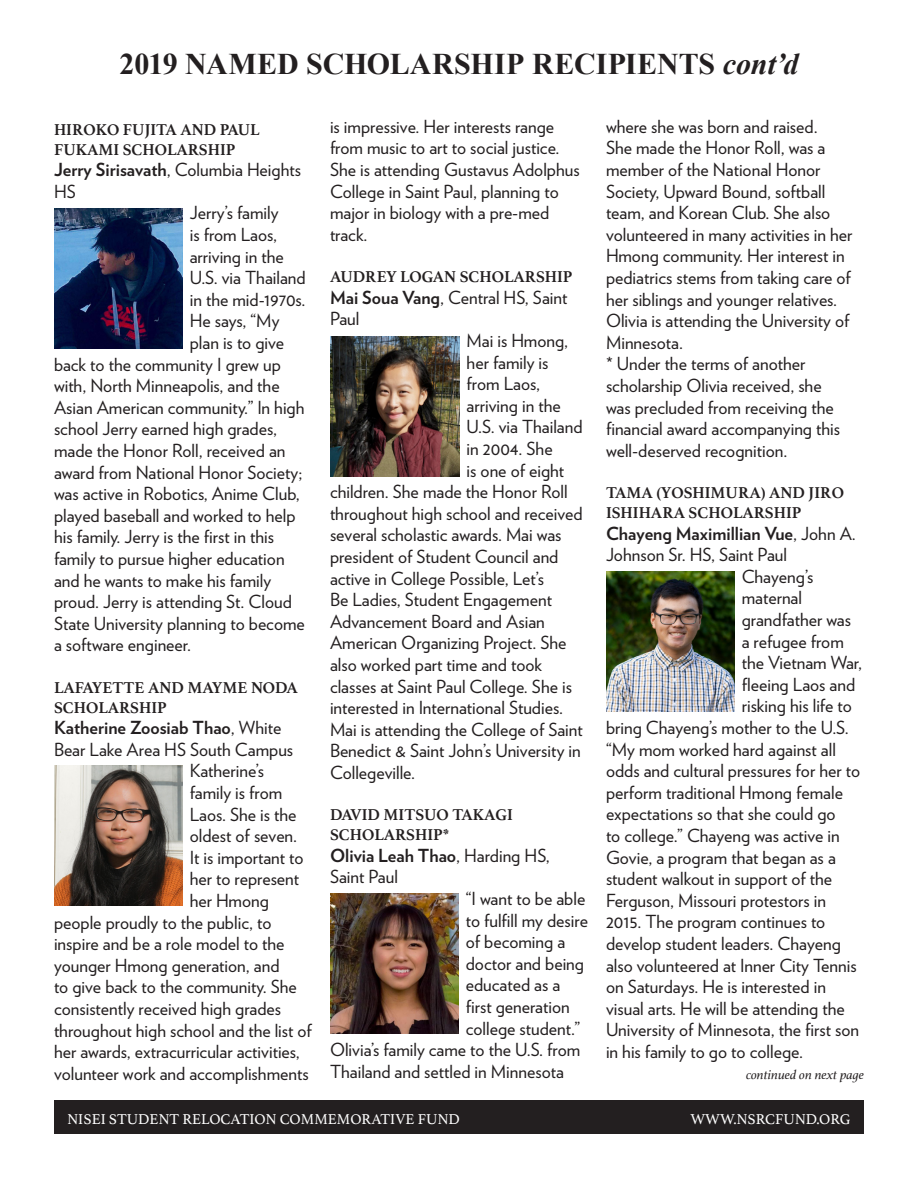
<style>
.page{position:relative;width:918px;height:1188px;background:#fff}
.page>*{position:absolute;margin:0;border:0;box-sizing:border-box;transform-origin:0 0}
.t1{font:700 30px "Times New Roman";letter-spacing:-.005em;color:#231f20}
.t2{font:18px/21.6px "Verlag";color:#231f20}
.Scholarship_Title{font:700 16.5px/19.8px "Athelas";color:#231f20}
.t3{font:15px "Athelas";color:#fff}
.continued{font:italic 13.5px "Athelas";color:#231f20}
.s1{font-style:italic}
.s2{font-weight:700}
</style>
<div class="page">
<div style="left:54px;top:1100px;width:810px;height:34px;background:#231f20"></div>
<img style="left:54px;top:765px;width:129px;height:141px">
<img style="left:54px;top:208px;width:129px;height:140px">
<img style="left:330px;top:893px;width:129px;height:141px">
<img style="left:606px;top:571px;width:129px;height:141px">
<img style="left:331px;top:336px;width:129px;height:141px">
<p class="t1" style="left:120px;top:44px;width:680px">2019 NAMED SCHOLARSHIP RECIPIENTS <span class="s1">cont’d</span></p>
<p class="Scholarship_Title" style="left:54px;top:119px;width:207px">HIROKO FUJITA AND PAUL<br>FUKAMI SCHOLARSHIP</p>
<p class="t2" style="left:54px;top:158px;width:249px"><span class="s2">Jerry Sirisavath</span>, Columbia Heights<br>HS</p>
<p class="t2" style="left:190px;top:201px;width:90px">Jerry’s family</p>
<p class="t2" style="left:190px;top:223px;width:89px">is from Laos,</p>
<p class="t2" style="left:190px;top:244px;width:96px">arriving in the</p>
<p class="t2" style="left:190px;top:266px;width:117px">U.S. via Thailand</p>
<p class="t2" style="left:190px;top:288px;width:117px">in the mid-1970s.</p>
<p class="t2" style="left:190px;top:309px;width:91px">He says, “My</p>
<p class="t2" style="left:190px;top:331px;width:96px">plan is to give</p>
<p class="t2" style="left:54px;top:352px;width:228px">back to the community I grew up</p>
<p class="t2" style="left:54px;top:374px;width:227px">with, North Minneapolis, and the</p>
<p class="t2" style="left:54px;top:396px;width:252px">Asian American community.” In high</p>
<p class="t2" style="left:54px;top:417px;width:225px">school Jerry earned high grades,</p>
<p class="t2" style="left:54px;top:439px;width:233px">made the Honor Roll, received an</p>
<p class="t2" style="left:54px;top:460px;width:250px">award from National Honor Society;</p>
<p class="t2" style="left:54px;top:482px;width:247px">was active in Robotics, Anime Club,</p>
<p class="t2" style="left:54px;top:504px;width:243px">played baseball and worked to help</p>
<p class="t2" style="left:54px;top:525px;width:222px">his family. Jerry is the first in this</p>
<p class="t2" style="left:54px;top:547px;width:232px">family to pursue higher education</p>
<p class="t2" style="left:54px;top:568px;width:219px">and he wants to make his family</p>
<p class="t2" style="left:54px;top:590px;width:239px">proud. Jerry is attending St. Cloud</p>
<p class="t2" style="left:54px;top:612px;width:252px">State University planning to become</p>
<p class="t2" style="left:54px;top:633px;width:139px">a software engineer.</p>
<p class="Scholarship_Title" style="left:54px;top:677px;width:245px">LAFAYETTE AND MAYME NODA<br>SCHOLARSHIP</p>
<p class="t2" style="left:54px;top:716px;width:241px"><span class="s2">Katherine Zoosiab Thao</span>, White<br>Bear Lake Area HS South Campus</p>
<p class="t2" style="left:190px;top:759px;width:76px">Katherine’s</p>
<p class="t2" style="left:190px;top:781px;width:94px">family is from</p>
<p class="t2" style="left:190px;top:802px;width:108px">Laos. She is the</p>
<p class="t2" style="left:190px;top:824px;width:109px">oldest of seven.</p>
<p class="t2" style="left:190px;top:846px;width:115px">It is important to</p>
<p class="t2" style="left:190px;top:867px;width:111px">her to represent</p>
<p class="t2" style="left:190px;top:889px;width:81px">her Hmong</p>
<p class="t2" style="left:54px;top:910px;width:219px">people proudly to the public, to</p>
<p class="t2" style="left:54px;top:932px;width:232px">inspire and be a role model to the</p>
<p class="t2" style="left:54px;top:954px;width:227px">younger Hmong generation, and</p>
<p class="t2" style="left:54px;top:975px;width:244px">to give back to the community. She</p>
<p class="t2" style="left:54px;top:997px;width:229px">consistently received high grades</p>
<p class="t2" style="left:54px;top:1018px;width:259px">throughout high school and the list of</p>
<p class="t2" style="left:54px;top:1040px;width:247px">her awards, extracurricular activities,</p>
<p class="t2" style="left:54px;top:1062px;width:256px">volunteer work and accomplishments</p>
<p class="t2" style="left:330px;top:115px;width:251px">is impressive. Her interests range from music to art to social justice.<br>She is attending Gustavus Adolphus<br>College in Saint Paul, planning to major in biology with a pre-med track.</p>
<p class="Scholarship_Title" style="left:330px;top:267px;width:244px">AUDREY LOGAN SCHOLARSHIP</p>
<p class="t2" style="left:330px;top:286px;width:239px"><span class="s2">Mai Soua Vang</span>, Central HS, Saint<br>Paul</p>
<p class="t2" style="left:467px;top:329px;width:103px">Mai is Hmong,</p>
<p class="t2" style="left:467px;top:351px;width:83px">her family is</p>
<p class="t2" style="left:467px;top:372px;width:75px">from Laos,</p>
<p class="t2" style="left:467px;top:394px;width:96px">arriving in the</p>
<p class="t2" style="left:467px;top:415px;width:117px">U.S. via Thailand</p>
<p class="t2" style="left:467px;top:437px;width:88px">in 2004. She</p>
<p class="t2" style="left:467px;top:459px;width:99px">is one of eight</p>
<p class="t2" style="left:330px;top:480px;width:239px">children. She made the Honor Roll</p>
<p class="t2" style="left:330px;top:502px;width:254px">throughout high school and received</p>
<p class="t2" style="left:330px;top:523px;width:233px">several scholastic awards. Mai was</p>
<p class="t2" style="left:330px;top:545px;width:230px">president of Student Council and</p>
<p class="t2" style="left:330px;top:567px;width:216px">active in College Possible, Let’s</p>
<p class="t2" style="left:330px;top:588px;width:224px">Be Ladies, Student Engagement</p>
<p class="t2" style="left:330px;top:610px;width:216px">Advancement Board and Asian</p>
<p class="t2" style="left:330px;top:631px;width:238px">American Organizing Project. She</p>
<p class="t2" style="left:330px;top:653px;width:214px">also worked part time and took</p>
<p class="t2" style="left:330px;top:675px;width:244px">classes at Saint Paul College. She is</p>
<p class="t2" style="left:330px;top:696px;width:234px">interested in International Studies.</p>
<p class="t2" style="left:330px;top:718px;width:254px">Mai is attending the College of Saint</p>
<p class="t2" style="left:330px;top:739px;width:252px">Benedict &amp; Saint John’s University in</p>
<p class="t2" style="left:330px;top:761px;width:87px">Collegeville.</p>
<p class="Scholarship_Title" style="left:330px;top:805px;width:184px">DAVID MITSUO TAKAGI<br>SCHOLARSHIP*</p>
<p class="t2" style="left:330px;top:844px;width:221px"><span class="s2">Olivia Leah Thao</span>, Harding HS,<br>Saint Paul</p>
<p class="t2" style="left:466px;top:887px;width:121px">“I want to be able</p>
<p class="t2" style="left:466px;top:909px;width:124px">to fulfill my desire</p>
<p class="t2" style="left:466px;top:930px;width:101px">of becoming a</p>
<p class="t2" style="left:466px;top:952px;width:120px">doctor and being</p>
<p class="t2" style="left:466px;top:973px;width:96px">educated as a</p>
<p class="t2" style="left:466px;top:995px;width:106px">first generation</p>
<p class="t2" style="left:466px;top:1017px;width:116px">college student.”</p>
<p class="t2" style="left:330px;top:1038px;width:252px">Olivia’s family came to the U.S. from</p>
<p class="t2" style="left:330px;top:1060px;width:236px">Thailand and settled in Minnesota</p>
<p class="t2" style="left:606px;top:115px;width:248px">where she was born and raised.<br>She made the Honor Roll, was a member of the National Honor<br>Society, Upward Bound, softball team, and Korean Club. She also volunteered in many activities in her<br>Hmong community. Her interest in pediatrics stems from taking care of her siblings and younger relatives.<br>Olivia is attending the University of<br>Minnesota.</p>
<p class="t2" style="left:606px;top:352px;width:236px">* Under the terms of another scholarship Olivia received, she was precluded from receiving the financial award accompanying this well-deserved recognition.</p>
<p class="Scholarship_Title" style="left:606px;top:482px;width:240px">TAMA (YOSHIMURA) AND JIRO<br>ISHIHARA SCHOLARSHIP</p>
<p class="t2" style="left:606px;top:521px;width:251px"><span class="s2">Chayeng Maximillian Vue</span>, John A.<br>Johnson Sr. HS, Saint Paul</p>
<p class="t2" style="left:742px;top:565px;width:73px">Chayeng’s</p>
<p class="t2" style="left:742px;top:586px;width:62px">maternal</p>
<p class="t2" style="left:742px;top:608px;width:111px">grandfather was</p>
<p class="t2" style="left:742px;top:629px;width:104px">a refugee from</p>
<p class="t2" style="left:742px;top:651px;width:122px">the Vietnam War,</p>
<p class="t2" style="left:742px;top:673px;width:115px">fleeing Laos and</p>
<p class="t2" style="left:742px;top:694px;width:112px">risking his life to</p>
<p class="t2" style="left:606px;top:716px;width:244px">bring Chayeng’s mother to the U.S.</p>
<p class="t2" style="left:606px;top:737px;width:231px">“My mom worked hard against all</p>
<p class="t2" style="left:606px;top:759px;width:256px">odds and cultural pressures for her to</p>
<p class="t2" style="left:606px;top:781px;width:239px">perform traditional Hmong female</p>
<p class="t2" style="left:606px;top:802px;width:231px">expectations so that she could go</p>
<p class="t2" style="left:606px;top:824px;width:235px">to college.” Chayeng was active in</p>
<p class="t2" style="left:606px;top:845px;width:231px">Govie, a program that began as a</p>
<p class="t2" style="left:606px;top:867px;width:228px">student walkout in support of the</p>
<p class="t2" style="left:606px;top:889px;width:222px">Ferguson, Missouri protestors in</p>
<p class="t2" style="left:606px;top:910px;width:221px">2015. The program continues to</p>
<p class="t2" style="left:606px;top:932px;width:236px">develop student leaders. Chayeng</p>
<p class="t2" style="left:606px;top:953px;width:252px">also volunteered at Inner City Tennis</p>
<p class="t2" style="left:606px;top:975px;width:222px">on Saturdays. He is interested in</p>
<p class="t2" style="left:606px;top:997px;width:240px">visual arts. He will be attending the</p>
<p class="t2" style="left:606px;top:1018px;width:255px">University of Minnesota, the first son</p>
<p class="t2" style="left:606px;top:1040px;width:199px">in his family to go to college.</p>
<p class="continued" style="left:746px;top:1064px;width:119px">continued on next page</p>
<p class="t3" style="left:68px;top:1107px;width:394px">NISEI STUDENT RELOCATION COMMEMORATIVE FUND</p>
<p class="t3" style="left:691px;top:1107px;width:161px">WWW.NSRCFUND.ORG</p>
</div>
